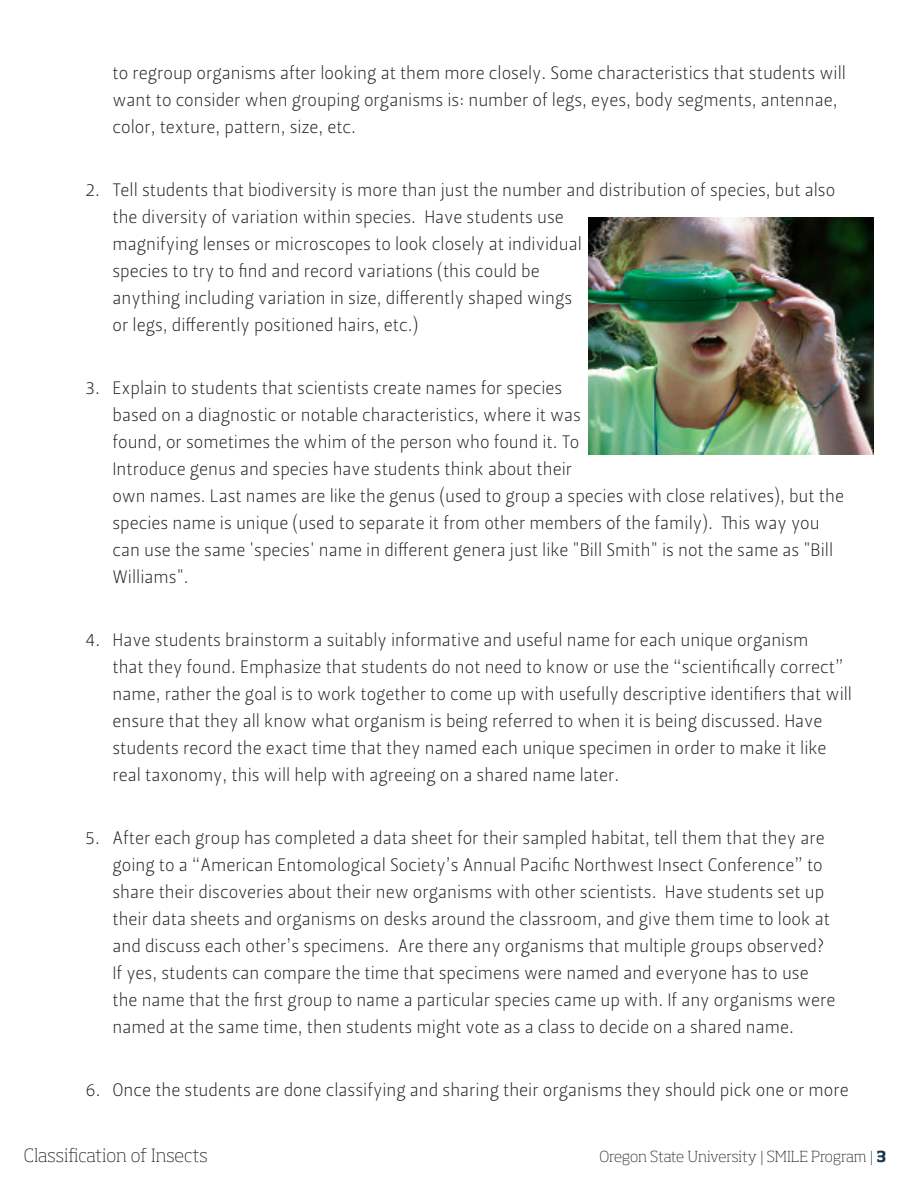
<style>
.page{position:relative;width:918px;height:1188px;background:#fff}
.page>*{position:absolute;margin:0;border:0;box-sizing:border-box;transform-origin:0 0}
.Body_Bulleted_List{font:18px/27px "Leitura Sans Grot 1";color:#231f20}
.t1{font:200 18px "Soho Std";letter-spacing:-.005em;color:#231f20}
.t2{font:200 15px "Soho Std";color:#231f20}
.s1{color:#0e3b51}
.s2{font-weight:700;color:#0e3b51}
</style>
<div class="page">
<img style="left:589px;top:218px;width:285px;height:237px">
<p class="Body_Bulleted_List" style="left:112px;top:59px;width:735px">to regroup organisms after looking at them more closely. Some characteristics that students will want to consider when grouping organisms is: number of legs, eyes, body segments, antennae, color, texture, pattern, size, etc.</p>
<p class="Body_Bulleted_List" style="left:112px;top:176px;width:724px;text-indent:-27px">2. Tell students that biodiversity is more than just the number and distribution of species, but also the diversity of variation within species. Have students use<br>magnifying lenses or microscopes to look closely at individual<br>species to try to find and record variations (this could be<br>anything including variation in size, differently shaped wings<br>or legs, differently positioned hairs, etc.)</p>
<p class="Body_Bulleted_List" style="left:112px;top:374px;width:733px;text-indent:-27px">3. Explain to students that scientists create names for species<br>based on a diagnostic or notable characteristics, where it was<br>found, or sometimes the whim of the person who found it. To<br>Introduce genus and species have students think about their<br>own names. Last names are like the genus (used to group a species with close relatives), but the species name is unique (used to separate it from other members of the family). This way you can use the same 'species' name in different genera just like "Bill Smith" is not the same as "Bill Williams".</p>
<p class="Body_Bulleted_List" style="left:112px;top:626px;width:741px;text-indent:-27px">4. Have students brainstorm a suitably informative and useful name for each unique organism<br>that they found. Emphasize that students do not need to know or use the “scientifically correct” name, rather the goal is to work together to come up with usefully descriptive identifiers that will ensure that they all know what organism is being referred to when it is being discussed. Have students record the exact time that they named each unique specimen in order to make it like real taxonomy, this will help with agreeing on a shared name later.</p>
<p class="Body_Bulleted_List" style="left:112px;top:824px;width:724px;text-indent:-27px">5. After each group has completed a data sheet for their sampled habitat, tell them that they are going to a “American Entomological Society’s Annual Pacific Northwest Insect Conference” to share their discoveries about their new organisms with other scientists. Have students set up their data sheets and organisms on desks around the classroom, and give them time to look at and discuss each other’s specimens. Are there any organisms that multiple groups observed?<br>If yes, students can compare the time that specimens were named and everyone has to use the name that the first group to name a particular species came up with. If any organisms were named at the same time, then students might vote as a class to decide on a shared name.</p>
<p class="Body_Bulleted_List" style="left:86px;top:1076px;width:765px">6. Once the students are done classifying and sharing their organisms they should pick one or more</p>
<p class="t1" style="left:24px;top:1144px;width:185px">Classification of Insects</p>
<p class="t2" style="left:599px;top:1147px;width:289px">Oregon State University | SMILE Program <span class="s1">|</span> <span class="s2">3</span></p>
</div>
